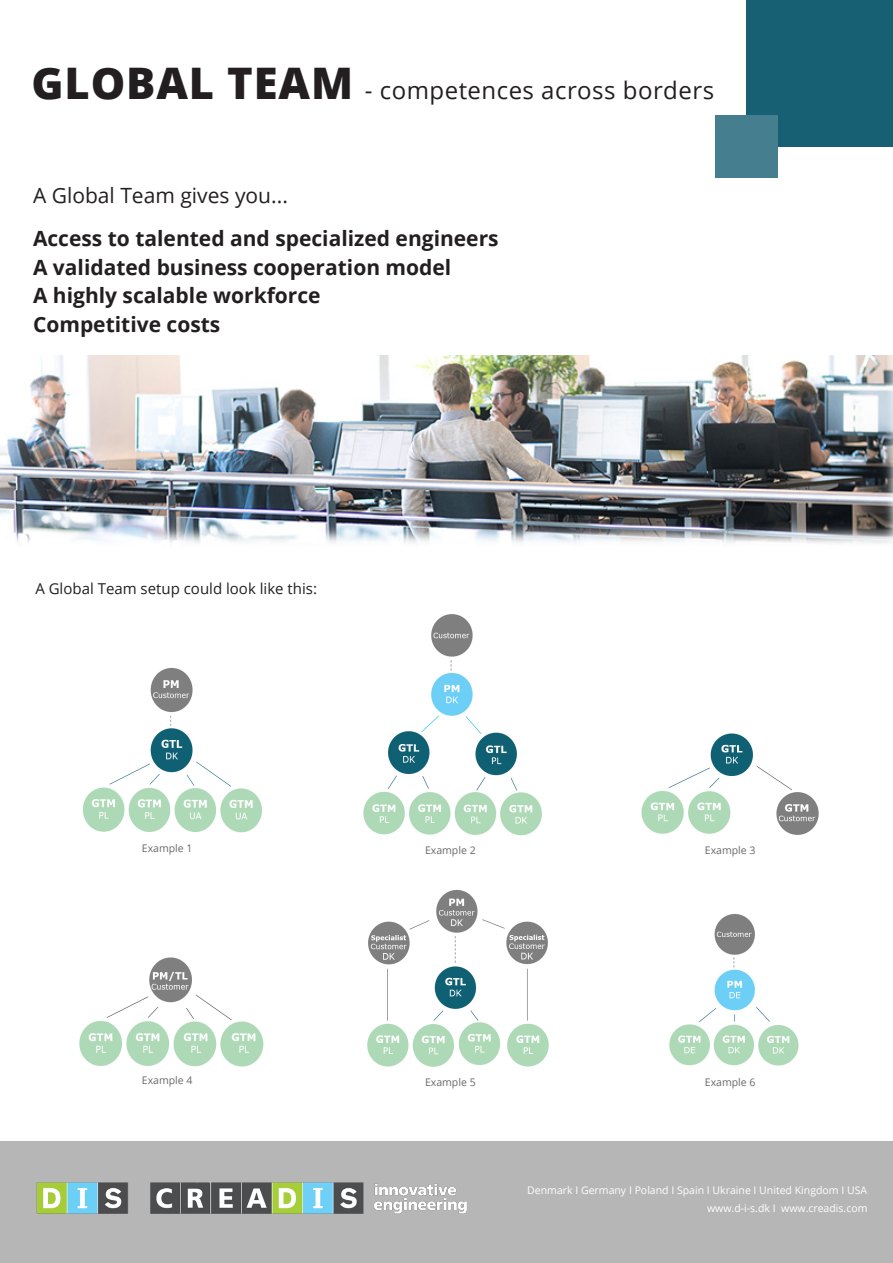
<style>
.page{position:relative;width:893px;height:1263px;background:#fff}
.page>*{position:absolute;margin:0;border:0;box-sizing:border-box;transform-origin:0 0}
.t1{font:24px "Open Sans";letter-spacing:.02em;color:#231f20}
.t2{font:700 21px "Open Sans";color:#231f20}
.t3{font:21px "Open Sans";color:#231f20}
.t4{font:15px "Open Sans";color:#231f20}
.t5{font:10.5px/18.6px "Open Sans";color:#fff;text-align:right}
.t6{font:10.5px "Open Sans";color:#69696c}
.s1{font-weight:800;font-size:43.5px}
</style>
<div class="page">
<div style="left:0;top:1141px;width:893px;height:122px;background:#b6b6b7"></div>
<img style="left:36px;top:1182px;width:431px;height:32px">
<img style="left:0;top:356px;width:893px;height:187px">
<div style="left:747px;top:0;width:146px;height:146px;background:#175f73"></div>
<div style="left:715px;top:115px;width:63px;height:63px;background:#457f8f"></div>
<img style="left:82px;top:667px;width:180px;height:166px">
<img style="left:363px;top:614px;width:179px;height:222px">
<img style="left:641px;top:733px;width:178px;height:102px">
<img style="left:79px;top:957px;width:185px;height:110px">
<img style="left:367px;top:889px;width:182px;height:178px">
<img style="left:669px;top:914px;width:130px;height:152px">
<p class="t1" style="left:32px;top:74px;width:684px"><span class="s1">GLOBAL TEAM</span> - competences across borders</p>
<p class="t3" style="left:33px;top:181px;width:256px">A Global Team gives you...</p>
<p class="t2" style="left:33px;top:224px;width:467px">Access to talented and specialized engineers</p>
<p class="t2" style="left:33px;top:252px;width:420px">A validated business cooperation model</p>
<p class="t2" style="left:33px;top:281px;width:289px">A highly scalable workforce</p>
<p class="t2" style="left:33px;top:309px;width:189px">Competitive costs</p>
<p class="t4" style="left:35px;top:578px;width:283px">A Global Team setup could look like this:</p>
<p class="t6" style="left:142px;top:841px;width:52px">Example 1</p>
<p class="t6" style="left:425px;top:843px;width:52px">Example 2</p>
<p class="t6" style="left:705px;top:843px;width:52px">Example 3</p>
<p class="t6" style="left:142px;top:1073px;width:52px">Example 4</p>
<p class="t6" style="left:425px;top:1075px;width:52px">Example 5</p>
<p class="t6" style="left:705px;top:1075px;width:52px">Example 6</p>
<p class="t5" style="left:527px;top:1180px;width:342px">Denmark I Germany I Poland I Spain I Ukraine I United Kingdom I USA www.d-i-s.dk I www.creadis.com</p>
</div>
